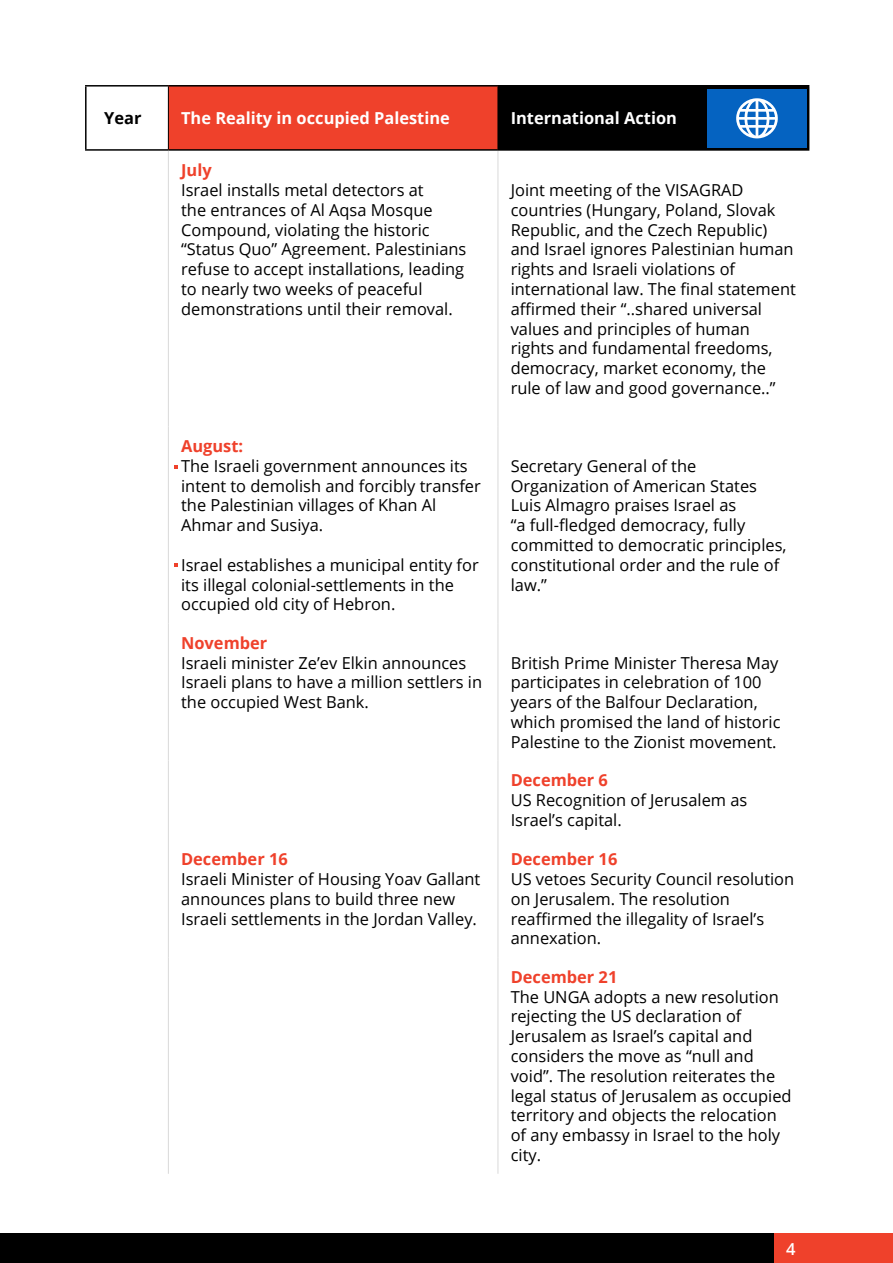
<style>
.page{position:relative;width:893px;height:1263px;background:#fff}
.page>*{position:absolute;margin:0;border:0;box-sizing:border-box;transform-origin:0 0}
.t1{font:16.5px/19.8px "Open Sans";color:#000}
.t2{font:700 16.5px "Open Sans";color:#ef412b}
.t3{font:700 16.5px "Open Sans";color:#fff}
.t4{font:700 16.5px "Open Sans";color:#000}
.t5{font:600 16.5px "Open Sans";color:#fff}
</style>
<div class="page">
<div style="left:774px;top:1233px;width:119px;height:30px;background:#ef412b"></div>
<div style="left:0;top:1233px;width:774px;height:30px;background:#000"></div>
<div style="left:168px;top:86px;width:330px;height:64px;background:#ef412b"></div>
<div style="left:498px;top:86px;width:311px;height:64px;background:#000"></div>
<hr style="left:168px;top:151px;width:1px;height:276px;background:#d9d9d9">
<hr style="left:498px;top:151px;width:1px;height:276px;background:#d9d9d9">
<hr style="left:168px;top:427px;width:1px;height:196px;background:#d9d9d9">
<hr style="left:498px;top:427px;width:1px;height:196px;background:#d9d9d9">
<hr style="left:168px;top:623px;width:1px;height:137px;background:#d9d9d9">
<hr style="left:498px;top:623px;width:1px;height:137px;background:#d9d9d9">
<hr style="left:168px;top:760px;width:1px;height:197px;background:#d9d9d9">
<hr style="left:498px;top:760px;width:1px;height:197px;background:#d9d9d9">
<hr style="left:168px;top:957px;width:1px;height:217px;background:#d9d9d9">
<hr style="left:498px;top:957px;width:1px;height:217px;background:#d9d9d9">
<hr style="left:85px;top:85px;width:83px;height:2px;background:#000">
<hr style="left:85px;top:87px;width:2px;height:62px;background:#000">
<hr style="left:85px;top:149px;width:83px;height:2px;background:#000">
<hr style="left:168px;top:85px;width:330px;height:2px;background:#000">
<hr style="left:498px;top:85px;width:311px;height:2px;background:#000">
<hr style="left:168px;top:149px;width:330px;height:2px;background:#000">
<hr style="left:498px;top:149px;width:311px;height:2px;background:#000">
<hr style="left:168px;top:87px;width:1px;height:62px;background:#000">
<div style="left:707px;top:89px;width:99px;height:59px;background:#0563c1"></div>
<svg style="left:736px;top:98px;width:42px;height:40px"></svg>
<svg style="left:174px;top:563px;width:4px;height:4px"></svg>
<svg style="left:174px;top:465px;width:4px;height:4px"></svg>
<p class="t4" style="left:104px;top:107px;width:39px">Year</p>
<p class="t3" style="left:181px;top:107px;width:270px">The Reality in occupied Palestine</p>
<p class="t3" style="left:511px;top:107px;width:168px">International Action</p>
<p class="t2" style="left:181px;top:158px;width:32px">July</p>
<p class="t1" style="left:181px;top:180px;width:287px">Israel installs metal detectors at<br>the entrances of Al Aqsa Mosque Compound, violating the historic “Status Quo” Agreement. Palestinians refuse to accept installations, leading to nearly two weeks of peaceful demonstrations until their removal.</p>
<p class="t1" style="left:511px;top:180px;width:287px">Joint meeting of the VISAGRAD countries (Hungary, Poland, Slovak Republic, and the Czech Republic) and Israel ignores Palestinian human rights and Israeli violations of international law. The final statement affirmed their “..shared universal values and principles of human rights and fundamental freedoms, democracy, market economy, the rule of law and good governance..”</p>
<p class="t2" style="left:181px;top:434px;width:64px">August:</p>
<p class="t1" style="left:181px;top:455px;width:301px">The Israeli government announces its intent to demolish and forcibly transfer the Palestinian villages of Khan Al Ahmar and Susiya.</p>
<p class="t1" style="left:181px;top:554px;width:299px">Israel establishes a municipal entity for its illegal colonial-settlements in the occupied old city of Hebron.</p>
<p class="t1" style="left:511px;top:455px;width:277px">Secretary General of the<br>Organization of American States<br>Luis Almagro praises Israel as<br>“a full-fledged democracy, fully committed to democratic principles, constitutional order and the rule of law.”</p>
<p class="t2" style="left:181px;top:631px;width:88px">November</p>
<p class="t1" style="left:181px;top:652px;width:302px">Israeli minister Ze’ev Elkin announces<br>Israeli plans to have a million settlers in the occupied West Bank.</p>
<p class="t1" style="left:511px;top:652px;width:271px">British Prime Minister Theresa May participates in celebration of 100 years of the Balfour Declaration, which promised the land of historic Palestine to the Zionist movement.</p>
<p class="t2" style="left:181px;top:848px;width:108px">December 16</p>
<p class="t1" style="left:181px;top:869px;width:301px">Israeli Minister of Housing Yoav Gallant announces plans to build three new<br>Israeli settlements in the Jordan Valley.</p>
<p class="t2" style="left:511px;top:768px;width:99px">December 6</p>
<p class="t1" style="left:511px;top:789px;width:238px">US Recognition of Jerusalem as<br>Israel’s capital.</p>
<p class="t2" style="left:511px;top:848px;width:108px">December 16</p>
<p class="t1" style="left:511px;top:869px;width:285px">US vetoes Security Council resolution on Jerusalem. The resolution reaffirmed the illegality of Israel’s annexation.</p>
<p class="t2" style="left:511px;top:965px;width:108px">December 21</p>
<p class="t1" style="left:511px;top:986px;width:282px">The UNGA adopts a new resolution rejecting the US declaration of<br>Jerusalem as Israel’s capital and considers the move as “null and void”. The resolution reiterates the legal status of Jerusalem as occupied territory and objects the relocation of any embassy in Israel to the holy city.</p>
<p class="t5" style="left:786px;top:1237px;width:11px">4</p>
</div>
